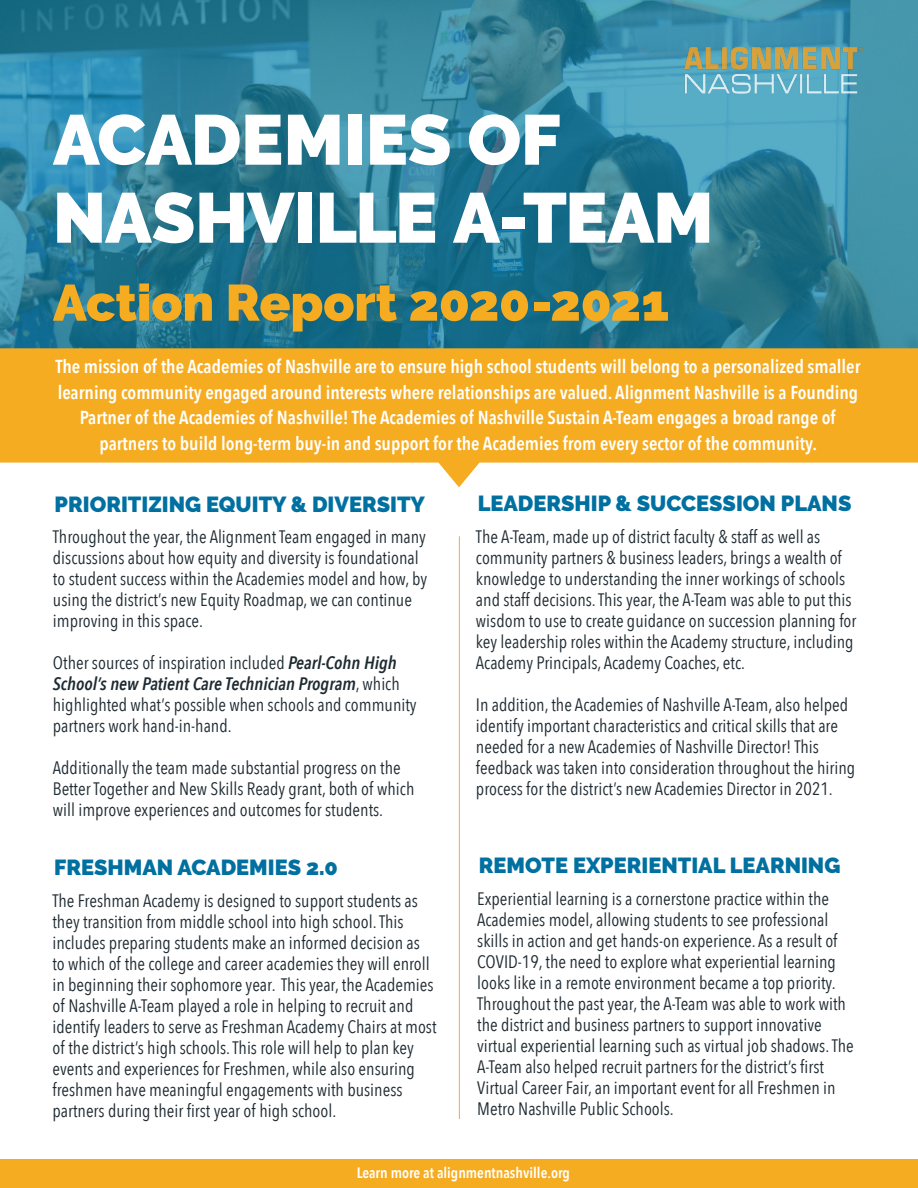
<style>
.page{position:relative;width:918px;height:1188px;background:#fff}
.page>*{position:absolute;margin:0;border:0;box-sizing:border-box;transform-origin:0 0}
.t1{font:900 70.5px "Raleway";letter-spacing:-.01em;color:#fff}
.t2{font:900 51px "Raleway";letter-spacing:-.005em;color:#f6ac21}
.t3{font:900 21.75px "Raleway";color:#0070a1}
.t4{font:600 18.75px/25.5px "Avenir Next Condensed";color:#fff;text-align:center}
.t5{font:18px/21px "Avenir Next Condensed";color:#1e2a31}
.t6{font:600 15px "Avenir Next Condensed";color:#fff}
.s1{font-weight:600;font-style:italic}
</style>
<div class="page">
<img style="left:1px;top:0;width:917px;height:348px">
<svg style="left:0;top:348px;width:918px;height:139px;fill:#f6ac21"></svg>
<img style="left:683px;top:44px;width:181px;height:52px">
<div style="left:0;top:1160px;width:918px;height:28px;background:#f6ac21"></div>
<hr style="left:459px;top:536px;width:1px;height:583px;background:#f6ac21">
<p class="t1" style="left:53px;top:99px;width:509px">ACADEMIES OF</p>
<p class="t1" style="left:53px;top:177px;width:662px">NASHVILLE A-TEAM</p>
<p class="t2" style="left:53px;top:273px;width:618px">Action Report 2020-2021</p>
<p class="t4" style="left:55px;top:353px;width:807px">The mission of the Academies of Nashville are to ensure high school students will belong to a personalized smaller learning community engaged around interests where relationships are valued. Alignment Nashville is a Founding<br>Partner of the Academies of Nashville! The Academies of Nashville Sustain A-Team engages a broad range of</p>
<p class="t4" style="left:99px;top:430px;width:719px">partners to build long-term buy-in and support for the Academies from every sector of the community.</p>
<p class="t3" style="left:55px;top:491px;width:372px">PRIORITIZING EQUITY &amp; DIVERSITY</p>
<p class="t5" style="left:53px;top:526px;width:376px">Throughout the year, the Alignment Team engaged in many discussions about how equity and diversity is foundational to student success within the Academies model and how, by using the district’s new Equity Roadmap, we can continue improving in this space.</p>
<p class="t5" style="left:53px;top:652px;width:365px">Other sources of inspiration included <span class="s1">Pearl-Cohn High School’s new Patient Care Technician Program</span>, which highlighted what’s possible when schools and community partners work hand-in-hand.</p>
<p class="t5" style="left:53px;top:757px;width:349px">Additionally the team made substantial progress on the</p>
<p class="t5" style="left:53px;top:778px;width:363px">Better Together and New Skills Ready grant, both of which will improve experiences and outcomes for students.</p>
<p class="t3" style="left:54px;top:855px;width:285px">FRESHMAN ACADEMIES 2.0</p>
<p class="t5" style="left:52px;top:889px;width:367px">The Freshman Academy is designed to support students as they transition from middle school into high school. This</p>
<p class="t5" style="left:52px;top:931px;width:386px">includes preparing students make an informed decision as to which of the college and career academies they will enroll in beginning their sophomore year. This year, the Academies of Nashville A-Team played a role in helping to recruit and identify leaders to serve as Freshman Academy Chairs at most of the district’s high schools. This role will help to plan key events and experiences for Freshmen, while also ensuring freshmen have meaningful engagements with business partners during their first year of high school.</p>
<p class="t3" style="left:478px;top:491px;width:375px">LEADERSHIP &amp; SUCCESSION PLANS</p>
<p class="t5" style="left:476px;top:525px;width:346px">The A-Team, made up of district faculty &amp; staff as well as</p>
<p class="t5" style="left:476px;top:546px;width:382px">community partners &amp; business leaders, brings a wealth of knowledge to understanding the inner workings of schools and staff decisions. This year, the A-Team was able to put this wisdom to use to create guidance on succession planning for key leadership roles within the Academy structure, including Academy Principals, Academy Coaches, etc.</p>
<p class="t5" style="left:476px;top:693px;width:374px">In addition, the Academies of Nashville A-Team, also helped identify important characteristics and critical skills that are needed for a new Academies of Nashville Director! This</p>
<p class="t5" style="left:476px;top:756px;width:381px">feedback was taken into consideration throughout the hiring process for the district’s new Academies Director in 2021.</p>
<p class="t3" style="left:479px;top:853px;width:363px">REMOTE EXPERIENTIAL LEARNING</p>
<p class="t5" style="left:477px;top:887px;width:370px">Experiential learning is a cornerstone practice within the Academies model, allowing students to see professional skills in action and get hands-on experience. As a result of COVID-19, the need to explore what experiential learning looks like in a remote environment became a top priority.<br>Throughout the past year, the A-Team was able to work with the district and business partners to support innovative</p>
<p class="t5" style="left:477px;top:1034px;width:378px">virtual experiential learning such as virtual job shadows. The<br>A-Team also helped recruit partners for the district’s first</p>
<p class="t5" style="left:477px;top:1076px;width:360px">Virtual Career Fair, an important event for all Freshmen in<br>Metro Nashville Public Schools.</p>
<p class="t6" style="left:357px;top:1160px;width:215px">Learn more at alignmentnashville.org</p>
</div>
